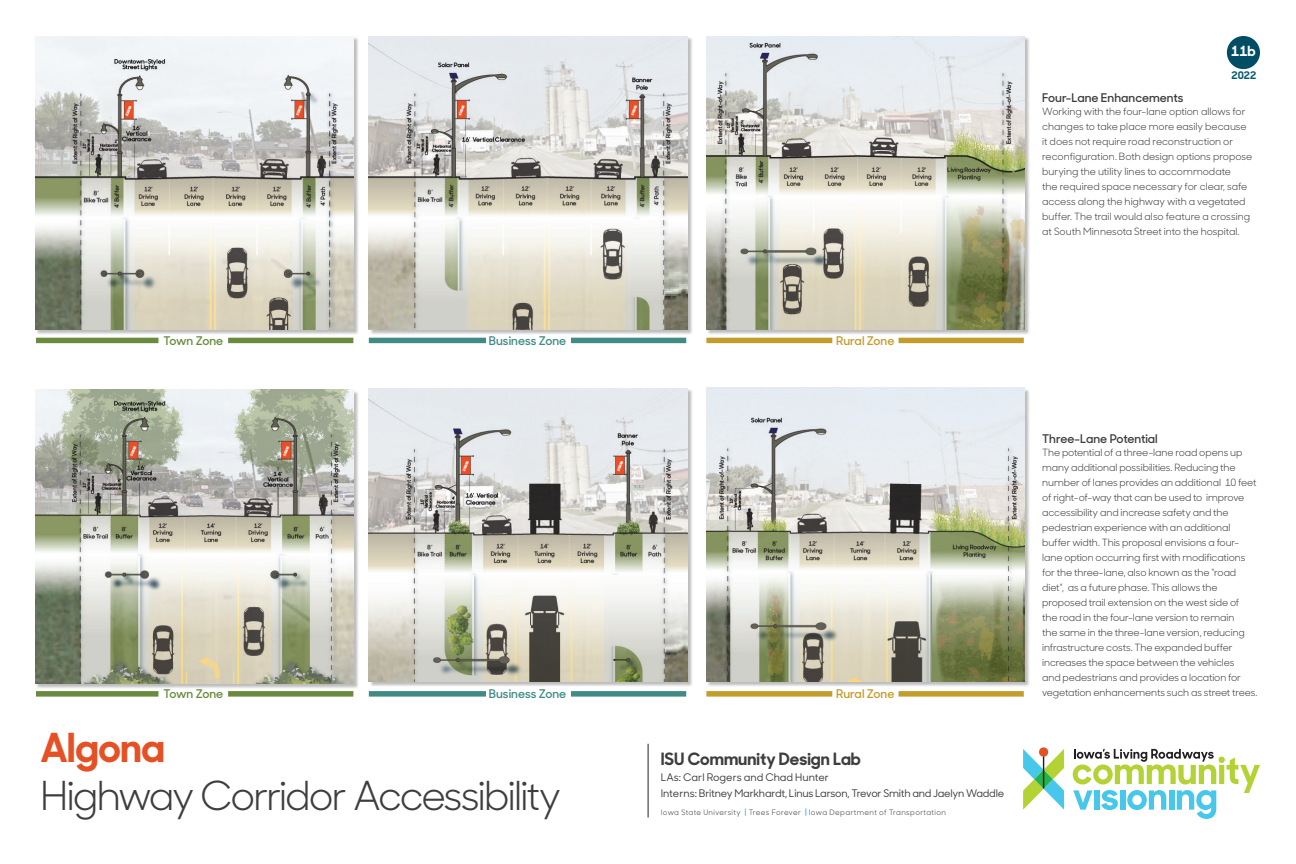
<style>
.page{position:relative;width:1296px;height:864px;background:#fff}
.page>*{position:absolute;margin:0;border:0;box-sizing:border-box;transform-origin:0 0}
.Sharp_Sans_No1__sub{font:40px "Sharp Sans No 1";letter-spacing:-.05em;color:#3e3e3f}
.Town_Name{font:700 40px "Sharp Sans No 1";letter-spacing:-.005em;color:#e65025}
.Sharp_Sans_No1__Subt{font:700 17px "Sharp Sans No 1";color:#3e3e3f}
.t1{font:700 14px "Sharp Sans No 1";color:#fff}
.Body_Heading{font:600 12px "Sharp Sans No 1";color:#3e3e3f}
.Body_Heading-2{font:600 12px "Sharp Sans No 1";color:#3f8c85}
.Body_Heading-3{font:600 12px "Sharp Sans No 1";color:#c39c2c}
.Body_Heading-4{font:600 12px "Sharp Sans No 1";letter-spacing:-.02em;color:#6a8a3d}
.Sharp_Sans_No1__Subt-2{font:500 10.5px/16px "Sharp Sans No 1";letter-spacing:-.02em;color:#3e3e3f}
.Names{font:700 10.5px "Sharp Sans No 1";color:#00586e}
.Body_Text{font:10px/15px "Sharp Sans No 1";letter-spacing:-.01em;color:#3e3e3f}
.Sharp_Sans_No1__Subt-3{font:7.5px "Sharp Sans No 1";letter-spacing:.05em;color:#3e3e3f}
.s1{font-weight:700;color:#47c7ea}
</style>
<div class="page">
<hr style="left:648px;top:744px;width:1px;height:74px;background:#231f20">
<svg style="left:1073px;top:749px;width:187px;height:70px"></svg>
<svg style="left:1023px;top:747px;width:41px;height:63px"></svg>
<div style="left:1227px;top:36px;width:33px;height:33px;background:#004e66;border-radius:50%"></div>
<div style="left:707px;top:388px;width:324px;height:299px;background:#231f20;opacity:.3"></div>
<img style="left:706px;top:388px;width:319px;height:293px">
<div style="left:36px;top:390px;width:323px;height:299px;background:#231f20;opacity:.3"></div>
<img style="left:35px;top:390px;width:318px;height:293px">
<div style="left:369px;top:389px;width:324px;height:298px;background:#231f20;opacity:.3"></div>
<img style="left:369px;top:388px;width:318px;height:294px">
<div style="left:369px;top:36px;width:324px;height:299px;background:#231f20;opacity:.3"></div>
<img style="left:369px;top:36px;width:318px;height:293px">
<div style="left:36px;top:36px;width:323px;height:299px;background:#231f20;opacity:.3"></div>
<img style="left:35px;top:36px;width:318px;height:293px">
<div style="left:707px;top:36px;width:324px;height:299px;background:#231f20;opacity:.3"></div>
<img style="left:706px;top:36px;width:319px;height:293px">
<div style="left:36px;top:338px;width:122px;height:5px;background:#6a8a3d"></div>
<div style="left:36px;top:691px;width:122px;height:6px;background:#6a8a3d"></div>
<div style="left:706px;top:338px;width:126px;height:5px;background:#c39c2c"></div>
<div style="left:706px;top:691px;width:126px;height:6px;background:#c39c2c"></div>
<div style="left:369px;top:338px;width:117px;height:5px;background:#3f8c85"></div>
<div style="left:369px;top:691px;width:117px;height:6px;background:#3f8c85"></div>
<div style="left:228px;top:338px;width:125px;height:5px;background:#6a8a3d"></div>
<div style="left:228px;top:691px;width:125px;height:6px;background:#6a8a3d"></div>
<div style="left:899px;top:338px;width:125px;height:5px;background:#c39c2c"></div>
<div style="left:899px;top:691px;width:125px;height:6px;background:#c39c2c"></div>
<div style="left:571px;top:338px;width:115px;height:5px;background:#3f8c85"></div>
<div style="left:571px;top:691px;width:115px;height:6px;background:#3f8c85"></div>
<p class="Body_Heading-4" style="left:164px;top:331px;width:61px">Town Zone</p>
<p class="Body_Heading-4" style="left:164px;top:685px;width:61px">Town Zone</p>
<p class="Town_Name" style="left:41px;top:714px;width:126px">Algona</p>
<p class="Body_Heading-2" style="left:489px;top:331px;width:79px">Business Zone</p>
<p class="Body_Heading-2" style="left:489px;top:685px;width:79px">Business Zone</p>
<p class="Sharp_Sans_No1__sub" style="left:41px;top:764px;width:522px">Highway Corridor Accessibility</p>
<p class="t1" style="left:1231px;top:39px;width:26px">11b</p>
<p class="Body_Heading" style="left:1042px;top:88px;width:143px">Four-Lane Enhancements</p>
<p class="Names" style="left:1232px;top:67px;width:26px">2022</p>
<p class="Body_Text" style="left:1042px;top:104px;width:212px">Working with the four-lane option allows for changes to take place more easily because it does not require road reconstruction or reconfiguration. Both design options propose burying the utility lines to accommodate<br>the required space necessary for clear, safe access along the highway with a vegetated buffer. The trail would also feature a crossing at South Minnesota Street into the hospital.</p>
<p class="Body_Heading-3" style="left:836px;top:331px;width:60px">Rural Zone</p>
<p class="Body_Heading-3" style="left:836px;top:685px;width:60px">Rural Zone</p>
<p class="Sharp_Sans_No1__Subt" style="left:661px;top:745px;width:202px">ISU Community Design Lab</p>
<p class="Sharp_Sans_No1__Subt-2" style="left:661px;top:769px;width:345px">LAs: Carl Rogers and Chad Hunter<br>Interns: Britney Markhardt, Linus Larson, Trevor Smith and Jaelyn Waddle</p>
<p class="Sharp_Sans_No1__Subt-3" style="left:661px;top:806px;width:287px">Iowa State University <span class="s1">|</span> Trees Forever <span class="s1">|</span> Iowa Department of Transportation</p>
<p class="Body_Heading" style="left:1042px;top:429px;width:117px">Three-Lane Potential</p>
<p class="Body_Text" style="left:1042px;top:444px;width:217px">The potential of a three-lane road opens up many additional possibilities. Reducing the number of lanes provides an additional 10 feet of right-of-way that can be used to improve accessibility and increase safety and the pedestrian experience with an additional buffer width. This proposal envisions a four&shy;lane option occurring first with modifications for the three-lane, also known as the “road diet”, as a future phase. This allows the proposed trail extension on the west side of<br>the road in the four-lane version to remain<br>the same in the three-lane version, reducing infrastructure costs. The expanded buffer increases the space between the vehicles<br>and pedestrians and provides a location for vegetation enhancements such as street trees.</p>
</div>
